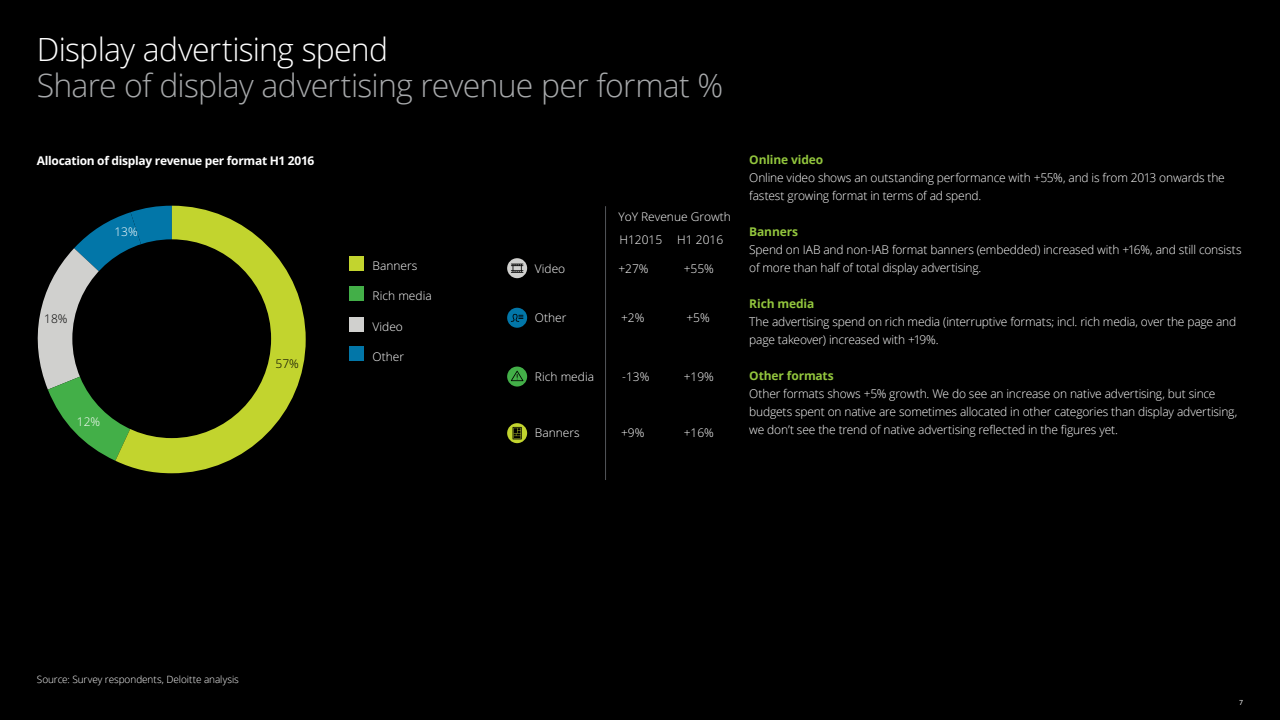
<style>
.page{position:relative;width:1280px;height:720px;background:#000}
.page>*{position:absolute;margin:0;border:0;box-sizing:border-box;transform-origin:0 0}
.t1{font:300 32px "Open Sans";letter-spacing:-.025em;color:#a7a9ab}
.t2{font:300 32px "Open Sans";letter-spacing:-.025em;color:#fff}
.t3{font:300 12px/18px "Open Sans";letter-spacing:-.015em;color:#fff}
.t4{font:700 12px "Open Sans";letter-spacing:-.025em;color:#fff}
.t5{font:700 12px "Open Sans";letter-spacing:-.015em;color:#92c53d}
.t6{font:300 12px "Open Sans";color:#000}
.t7{font:300 10px "Open Sans";letter-spacing:-.005em;color:#fff}
.t8{font:7px "Open Sans";color:#fff}
</style>
<div class="page">
<hr style="left:605px;top:206px;width:1px;height:274px;background:#53565a">
<svg style="left:37px;top:218px;width:78px;height:243px"></svg>
<svg style="left:115px;top:206px;width:191px;height:267px;fill:#c2d42e"></svg>
<div style="left:72px;top:239px;width:199px;height:199px;background:#000;border-radius:50%"></div>
<svg style="left:507px;top:367px;width:20px;height:20px"></svg>
<svg style="left:507px;top:258px;width:20px;height:20px"></svg>
<svg style="left:507px;top:308px;width:20px;height:20px"></svg>
<svg style="left:507px;top:423px;width:20px;height:20px"></svg>
<div style="left:349px;top:256px;width:15px;height:15px;background:#c2d42e"></div>
<div style="left:349px;top:286px;width:15px;height:15px;background:#43af48"></div>
<div style="left:349px;top:317px;width:15px;height:15px;background:#d0d0ce"></div>
<div style="left:349px;top:346px;width:15px;height:15px;background:#0276a8"></div>
<h1 class="t2" style="left:37px;top:37px;width:353px">Display advertising spend</h1>
<h1 class="t1" style="left:37px;top:73px;width:688px">Share of display advertising revenue per format %</h1>
<p class="t4" style="left:37px;top:156px;width:279px">Allocation of display revenue per format H1 2016</p>
<p class="t6" style="left:44px;top:312px;width:25px">18%</p>
<p class="t3" style="left:114px;top:223px;width:25px">13%</p>
<p class="t3" style="left:77px;top:413px;width:25px">12%</p>
<p class="t6" style="left:276px;top:357px;width:25px">57%</p>
<p class="t3" style="left:618px;top:205px;width:114px;line-height:23.5px">YoY Revenue Growth<br>H12015 H1 2016</p>
<p class="t3" style="left:373px;top:257px;width:46px">Banners</p>
<p class="t3" style="left:535px;top:260px;width:32px">Video</p>
<p class="t3" style="left:618px;top:260px;width:32px">+27%</p>
<p class="t3" style="left:684px;top:260px;width:32px">+55%</p>
<p class="t3" style="left:535px;top:309px;width:33px">Other</p>
<p class="t3" style="left:621px;top:309px;width:25px">+2%</p>
<p class="t3" style="left:686px;top:309px;width:25px">+5%</p>
<p class="t3" style="left:373px;top:287px;width:61px">Rich media</p>
<p class="t3" style="left:373px;top:318px;width:32px">Video</p>
<p class="t3" style="left:373px;top:348px;width:33px">Other</p>
<p class="t3" style="left:535px;top:368px;width:61px">Rich media</p>
<p class="t3" style="left:622px;top:368px;width:29px">-13%</p>
<p class="t3" style="left:684px;top:368px;width:32px">+19%</p>
<p class="t3" style="left:535px;top:424px;width:46px">Banners</p>
<p class="t3" style="left:621px;top:424px;width:25px">+9%</p>
<p class="t3" style="left:684px;top:424px;width:32px">+16%</p>
<p class="t5" style="left:749px;top:155px;width:75px">Online video</p>
<p class="t3" style="left:749px;top:170px;width:477px">Online video shows an outstanding performance with +55%, and is from 2013 onwards the fastest growing format in terms of ad spend.</p>
<p class="t5" style="left:749px;top:227px;width:50px">Banners</p>
<p class="t3" style="left:749px;top:242px;width:494px">Spend on IAB and non-IAB format banners (embedded) increased with +16%, and still consists of more than half of total display advertising.</p>
<p class="t5" style="left:749px;top:299px;width:67px">Rich media</p>
<p class="t3" style="left:749px;top:314px;width:488px">The advertising spend on rich media (interruptive formats; incl. rich media, over the page and page takeover) increased with +19%.</p>
<p class="t5" style="left:749px;top:371px;width:86px">Other formats</p>
<p class="t3" style="left:749px;top:386px;width:490px">Other formats shows +5% growth. We do see an increase on native advertising, but since budgets spent on native are sometimes allocated in other categories than display advertising, we don’t see the trend of native advertising relected in the igures yet.</p>
<p class="t7" style="left:37px;top:676px;width:204px">Source: Survey respondents, Deloitte analysis</p>
<p class="t8" style="left:1239px;top:699px;width:6px">7</p>
</div>
